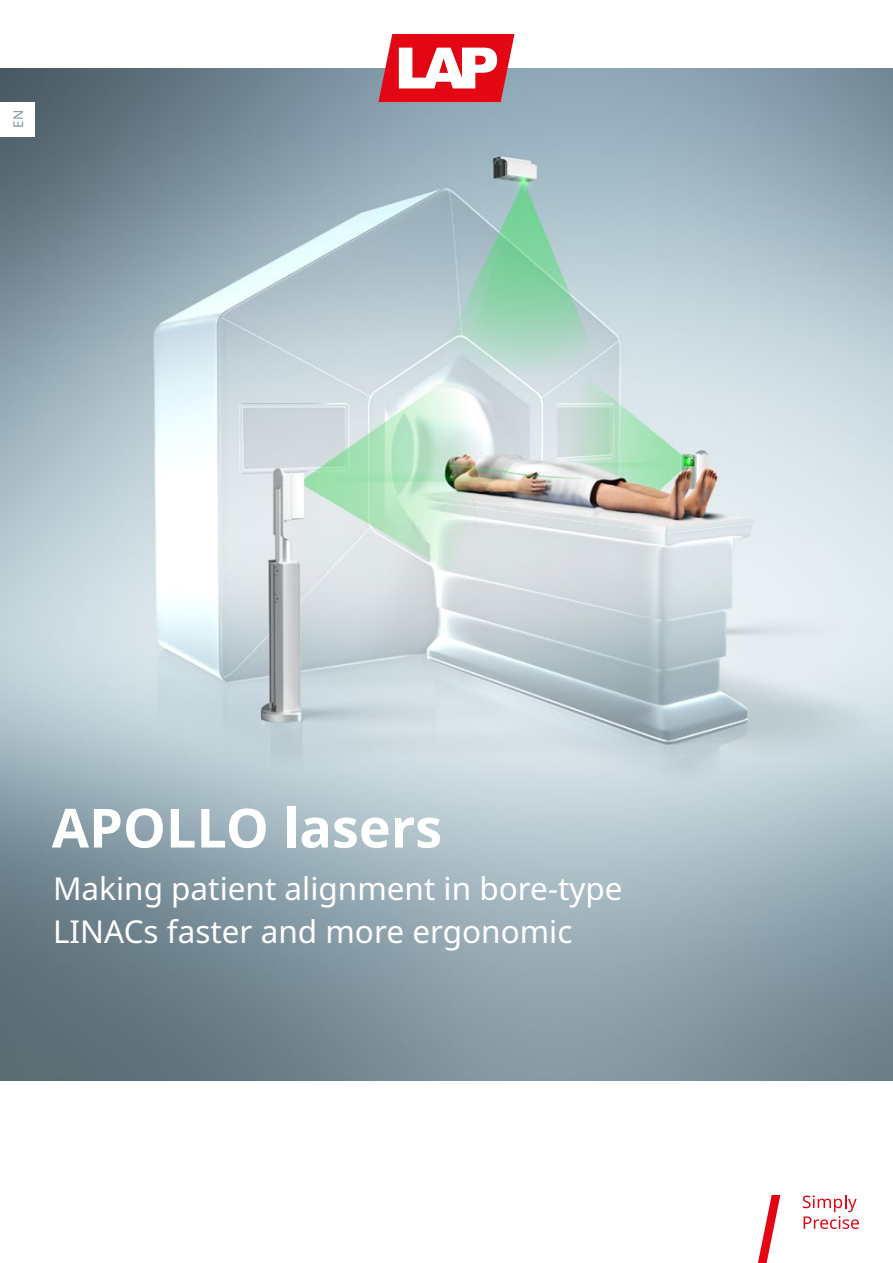
<style>
.page{position:relative;width:893px;height:1263px;background:#fff}
.page>*{position:absolute;margin:0;border:0;box-sizing:border-box;transform-origin:0 0}
.t1{font:700 54px "Noto Sans";color:#fff}
.H1_Small{font:31.5px/43.5px "Noto Sans";color:#fff}
.Sprachclip_U1{font:13.5px "Noto Sans";color:#8298a5}
</style>
<div class="page">
<img style="left:0;top:68px;width:893px;height:1012px">
<svg style="left:378px;top:34px;width:136px;height:68px"></svg>
<svg style="left:803px;top:1195px;width:56px;height:34px"></svg>
<svg style="left:758px;top:1195px;width:22px;height:68px"></svg>
<div style="left:0;top:102px;width:34px;height:34px;background:#fff"></div>
<p class="Sprachclip_U1" style="left:9px;top:128px;width:19px;rotate:-90deg">EN</p>
<h1 class="t1" style="left:52px;top:790px;width:392px">APOLLO lasers</h1>
<p class="H1_Small" style="left:53px;top:867px;width:571px">Making patient alignment in bore-type<br>LINACs faster and more ergonomic</p>
</div>
